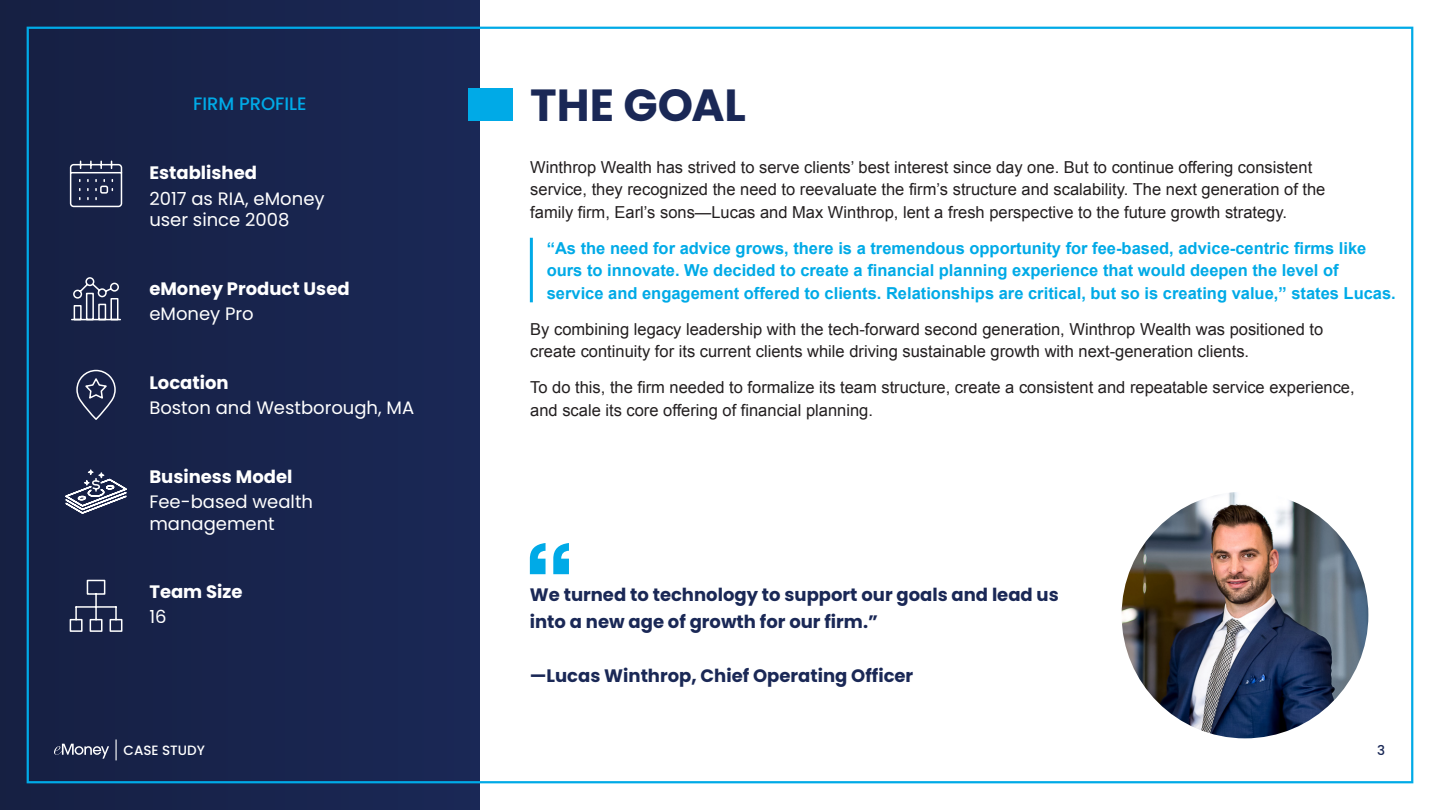
<style>
.page{position:relative;width:1440px;height:810px;background:#fff}
.page>*{position:absolute;margin:0;border:0;box-sizing:border-box;transform-origin:0 0}
.t1{font:700 45px "Poppins";color:#1a2856}
.t2{font:700 18px/27px "Poppins";color:#1a2856}
.t3{font:18px/21.6px "Poppins";color:#fff}
.t4{font:700 18px "Poppins";color:#fff}
.t5{font:500 18px "Poppins";color:#00aae7}
.t6{font:16.5px/22.5px "Arial";color:#231f20}
.t7{font:700 16.5px/22.5px "Arial";color:#00aae7}
.t8{font:500 13.5px "Poppins";color:#fff}
.t9{font:500 13.5px "Poppins";color:#1a2856}
</style>
<div class="page">
<div style="left:0;top:0;width:480px;height:810px;background:#18244d"></div>
<svg style="left:54px;top:744px;width:55px;height:15px"></svg>
<svg style="left:116px;top:740px;width:1px;height:20px"></svg>
<div style="left:468px;top:88px;width:44px;height:32px;background:#00aae7"></div>
<svg style="left:530px;top:543px;width:39px;height:31px"></svg>
<svg style="left:69px;top:160px;width:54px;height:48px"></svg>
<svg style="left:69px;top:579px;width:54px;height:53px"></svg>
<svg style="left:71px;top:277px;width:50px;height:44px"></svg>
<svg style="left:65px;top:469px;width:62px;height:45px"></svg>
<img style="left:1122px;top:492px;width:246px;height:246px;border-radius:123px">
<svg style="left:76px;top:369px;width:40px;height:51px"></svg>
<hr style="left:530px;top:238px;width:3px;height:64px;background:#00aae7">
<p class="t5" style="left:193px;top:94px;width:115px">FIRM PROFILE</p>
<p class="t4" style="left:149px;top:163px;width:109px">Established</p>
<p class="t3" style="left:149px;top:188px;width:177px">2017 as RIA, eMoney user since 2008</p>
<p class="t4" style="left:149px;top:278px;width:202px">eMoney Product Used</p>
<p class="t3" style="left:149px;top:303px;width:106px">eMoney Pro</p>
<p class="t4" style="left:149px;top:372px;width:81px">Location</p>
<p class="t3" style="left:149px;top:397px;width:266px">Boston and Westborough, MA</p>
<p class="t4" style="left:149px;top:466px;width:145px">Business Model</p>
<p class="t3" style="left:149px;top:491px;width:165px">Fee-based wealth management</p>
<p class="t4" style="left:149px;top:581px;width:95px">Team Size</p>
<p class="t3" style="left:149px;top:606px;width:19px">16</p>
<h1 class="t1" style="left:530px;top:79px;width:217px">THE GOAL</h1>
<p class="t6" style="left:530px;top:156px;width:797px">Winthrop Wealth has strived to serve clients’ best interest since day one. But to continue offering consistent service, they recognized the need to reevaluate the firm’s structure and scalability. The next generation of the family firm, Earl’s sons—Lucas and Max Winthrop, lent a fresh perspective to the future growth strategy.</p>
<p class="t7" style="left:547px;top:237px;width:851px">“As the need for advice grows, there is a tremendous opportunity for fee-based, advice-centric firms like ours to innovate. We decided to create a financial planning experience that would deepen the level of service and engagement offered to clients. Relationships are critical, but so is creating value,” states Lucas.</p>
<p class="t6" style="left:530px;top:318px;width:795px">By combining legacy leadership with the tech-forward second generation, Winthrop Wealth was positioned to create continuity for its current clients while driving sustainable growth with next-generation clients.</p>
<p class="t6" style="left:530px;top:376px;width:826px">To do this, the firm needed to formalize its team structure, create a consistent and repeatable service experience, and scale its core offering of financial planning.</p>
<p class="t2" style="left:530px;top:581px;width:530px">We turned to technology to support our goals and lead us into a new age of growth for our firm.”</p>
<p class="t2" style="left:530px;top:662px;width:385px">—Lucas Winthrop, Chief Operating Officer</p>
<p class="t8" style="left:124px;top:742px;width:83px">CASE STUDY</p>
<p class="t9" style="left:1377px;top:742px;width:10px">3</p>
</div>
